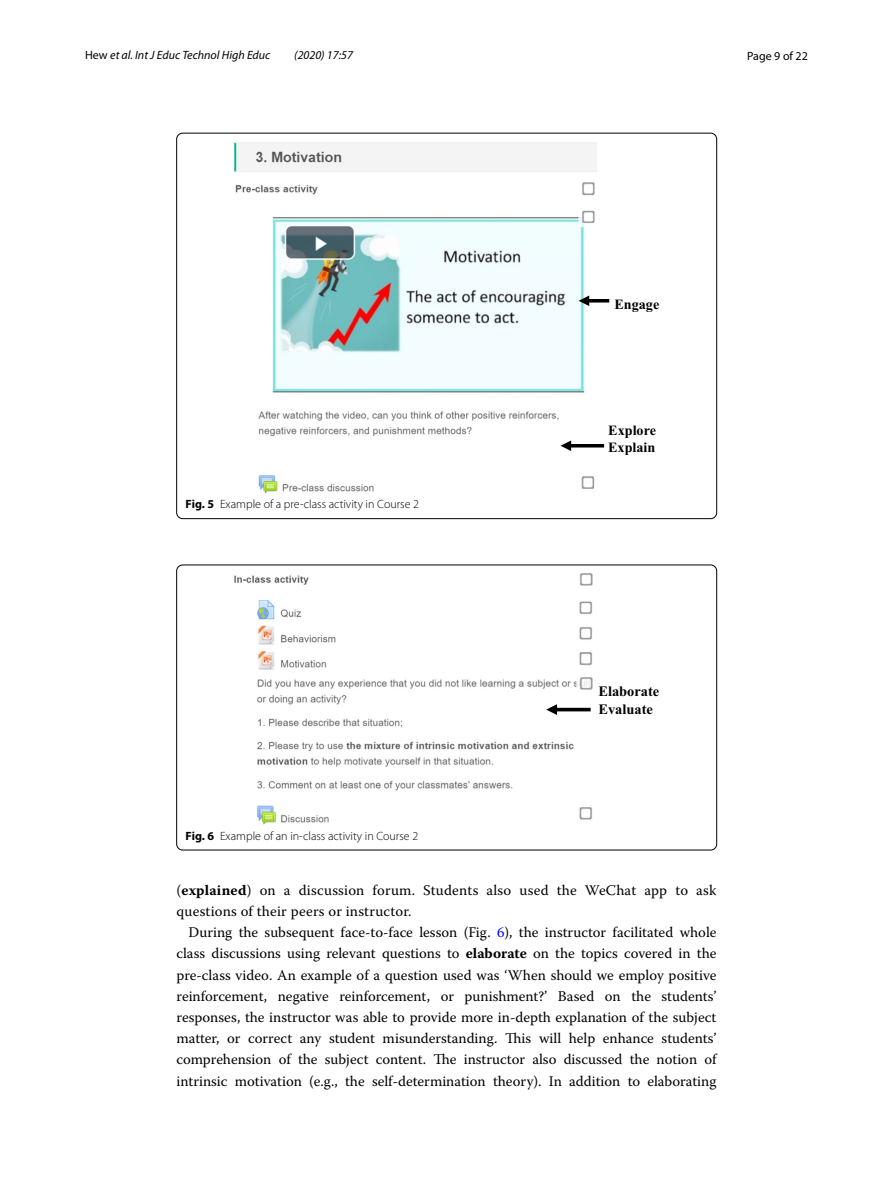
<style>
.page{position:relative;width:893px;height:1187px;background:#fff}
.page>*{position:absolute;margin:0;border:0;box-sizing:border-box;transform-origin:0 0}
.t1{font:14.7px/21.3px "Warnock Pro";letter-spacing:.015em;color:#000}
.t2{font:14.4px/17px "Times New Roman PS Bold MT4";color:#000}
.t3{font:14.1px/16.8px "Times New Roman PS Bold MT3";color:#000}
.t4{font:300 12px "Myriad Pro";color:#000}
.t5{font:italic 12px "Myriad Pro";color:#000}
.t6{font:12px "Myriad Pro";color:#000}
.s1{font-style:normal}
.s2{font-weight:700}
.s3{color:#00f}
</style>
<div class="page">
<img style="left:234px;top:142px;width:363px;height:351px">
<hr style="left:587px;top:299px;width:22px;height:3px;background:#000">
<svg style="left:579px;top:295px;width:10px;height:11px"></svg>
<hr style="left:569px;top:444px;width:35px;height:3px;background:#000">
<svg style="left:561px;top:440px;width:10px;height:11px"></svg>
<img style="left:234px;top:574px;width:358px;height:250px">
<svg style="left:557px;top:707px;width:34px;height:4px"></svg>
<svg style="left:546px;top:704px;width:11px;height:11px"></svg>
<div style="left:176px;top:564px;width:541px;height:286px;border:1px solid #000;border-radius:6px"></div>
<p class="t5" style="left:85px;top:48px;width:187px"><span class="s1">Hew</span> et al. Int J Educ Technol High Educ</p>
<p class="t5" style="left:294px;top:48px;width:60px">(2020) 17:57</p>
<p class="t6" style="left:747px;top:48px;width:62px">Page 9 of 22</p>
<p class="t3" style="left:614px;top:295px;width:46px">Engage</p>
<p class="t4" style="left:186px;top:497px;width:235px"><span class="s2">Fig. 5</span> Example of a pre-class activity in Course 2</p>
<p class="t4" style="left:186px;top:829px;width:234px"><span class="s2">Fig. 6</span> Example of an in-class activity in Course 2</p>
<p class="t3" style="left:608px;top:421px;width:49px">Explore<br>Explain</p>
<p class="t2" style="left:598px;top:682px;width:62px">Elaborate<br>Evaluate</p>
<p class="t1" style="left:176px;top:878px;width:541px">(<span class="s2">explained</span>) on a discussion forum. Students also used the WeChat app to ask questions of their peers or instructor.</p>
<p class="t1" style="left:176px;top:921px;width:542px;text-align:justify;text-indent:12px">During the subsequent face-to-face lesson (Fig. <span class="s3">6</span>), the instructor facilitated whole class discussions using relevant questions to <span class="s2">elaborate</span> on the topics covered in the pre-class video. An example of a question used was ‘When should we employ positive reinforcement, negative reinforcement, or punishment?’ Based on the students’ responses, the instructor was able to provide more in-depth explanation of the subject matter, or correct any student misunderstanding. This will help enhance students’ comprehension of the subject content. The instructor also discussed the notion of intrinsic motivation (e.g., the self-determination theory). In addition to elaborating</p>
</div>
